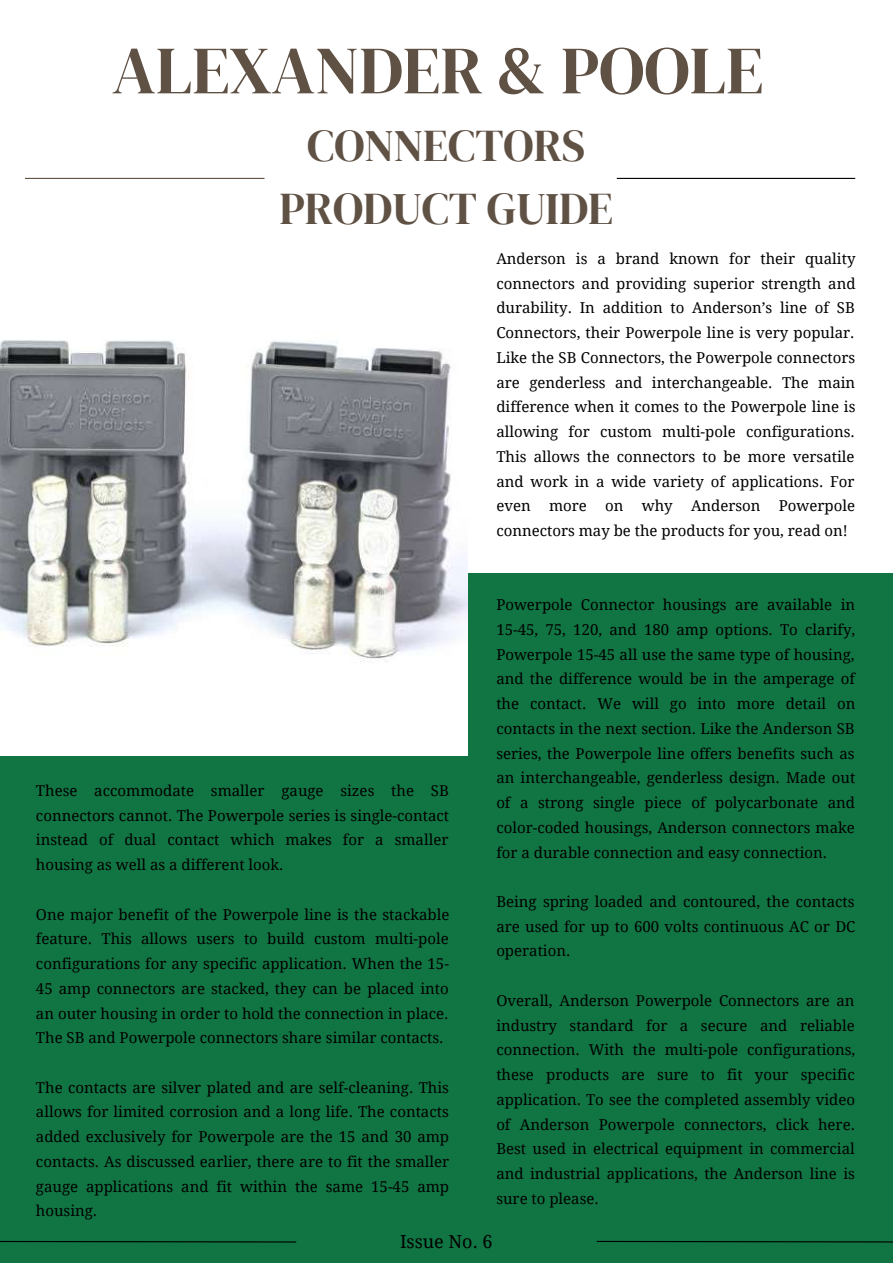
<style>
.page{position:relative;width:893px;height:1264px;background:#fff}
.page>*{position:absolute;margin:0;border:0;box-sizing:border-box;transform-origin:0 0}
.t1{font:67.5px "DM Serif Display";color:#605145}
.t2{font:45px/63px "DM Serif Display";color:#605145;text-align:center}
.t3{font:18px "Droid Serif";color:#000}
.t4{font:15px/24.8px "Droid Serif";color:#000;text-align:justify}
</style>
<div class="page">
<hr style="left:25px;top:178px;width:239px;height:1px;background:#605145">
<hr style="left:616px;top:178px;width:239px;height:1px;background:#000">
<div style="left:0;top:573px;width:892px;height:689px;background:#117543"></div>
<img style="left:0;top:340px;width:467px;height:415px">
<svg style="left:0;top:1241px;width:297px;height:2px"></svg>
<svg style="left:596px;top:1240px;width:296px;height:3px"></svg>
<h1 class="t1" style="left:112px;top:23px;width:653px">ALEXANDER &amp; POOLE</h1>
<h2 class="t2" style="left:279px;top:114px;width:335px">CONNECTORS<br>PRODUCT GUIDE</h2>
<p class="t4" style="left:36px;top:778px;width:415px">These accommodate smaller gauge sizes the SB connectors cannot. The Powerpole series is single-contact instead of dual contact which makes for a smaller housing as well as a different look.</p>
<p class="t4" style="left:36px;top:902px;width:415px">One major benefit of the Powerpole line is the stackable feature. This allows users to build custom multi-pole configurations for any specific application. When the 15- 45 amp connectors are stacked, they can be placed into an outer housing in order to hold the connection in place.<br>The SB and Powerpole connectors share similar contacts.</p>
<p class="t4" style="left:36px;top:1075px;width:415px">The contacts are silver plated and are self-cleaning. This allows for limited corrosion and a long life. The contacts added exclusively for Powerpole are the 15 and 30 amp contacts. As discussed earlier, there are to fit the smaller gauge applications and fit within the same 15-45 amp housing.</p>
<p class="t4" style="left:496px;top:246px;width:360px">Anderson is a brand known for their quality connectors and providing superior strength and durability. In addition to Anderson’s line of SB Connectors, their Powerpole line is very popular.<br>Like the SB Connectors, the Powerpole connectors are genderless and interchangeable. The main difference when it comes to the Powerpole line is allowing for custom multi-pole configurations.<br>This allows the connectors to be more versatile and work in a wide variety of applications. For even more on why Anderson Powerpole connectors may be the products for you, read on!</p>
<p class="t4" style="left:496px;top:592px;width:360px">Powerpole Connector housings are available in 15-45, 75, 120, and 180 amp options. To clarify, Powerpole 15-45 all use the same type of housing, and the difference would be in the amperage of the contact. We will go into more detail on contacts in the next section. Like the Anderson SB series, the Powerpole line offers benefits such as an interchangeable, genderless design. Made out of a strong single piece of polycarbonate and color-coded housings, Anderson connectors make for a durable connection and easy connection.</p>
<p class="t4" style="left:496px;top:889px;width:360px">Being spring loaded and contoured, the contacts are used for up to 600 volts continuous AC or DC operation.</p>
<p class="t4" style="left:496px;top:988px;width:360px">Overall, Anderson Powerpole Connectors are an industry standard for a secure and reliable connection. With the multi-pole configurations, these products are sure to fit your specific application. To see the completed assembly video of Anderson Powerpole connectors, click here.<br>Best used in electrical equipment in commercial and industrial applications, the Anderson line is sure to please.</p>
<p class="t3" style="left:400px;top:1230px;width:94px">Issue No. 6</p>
</div>
